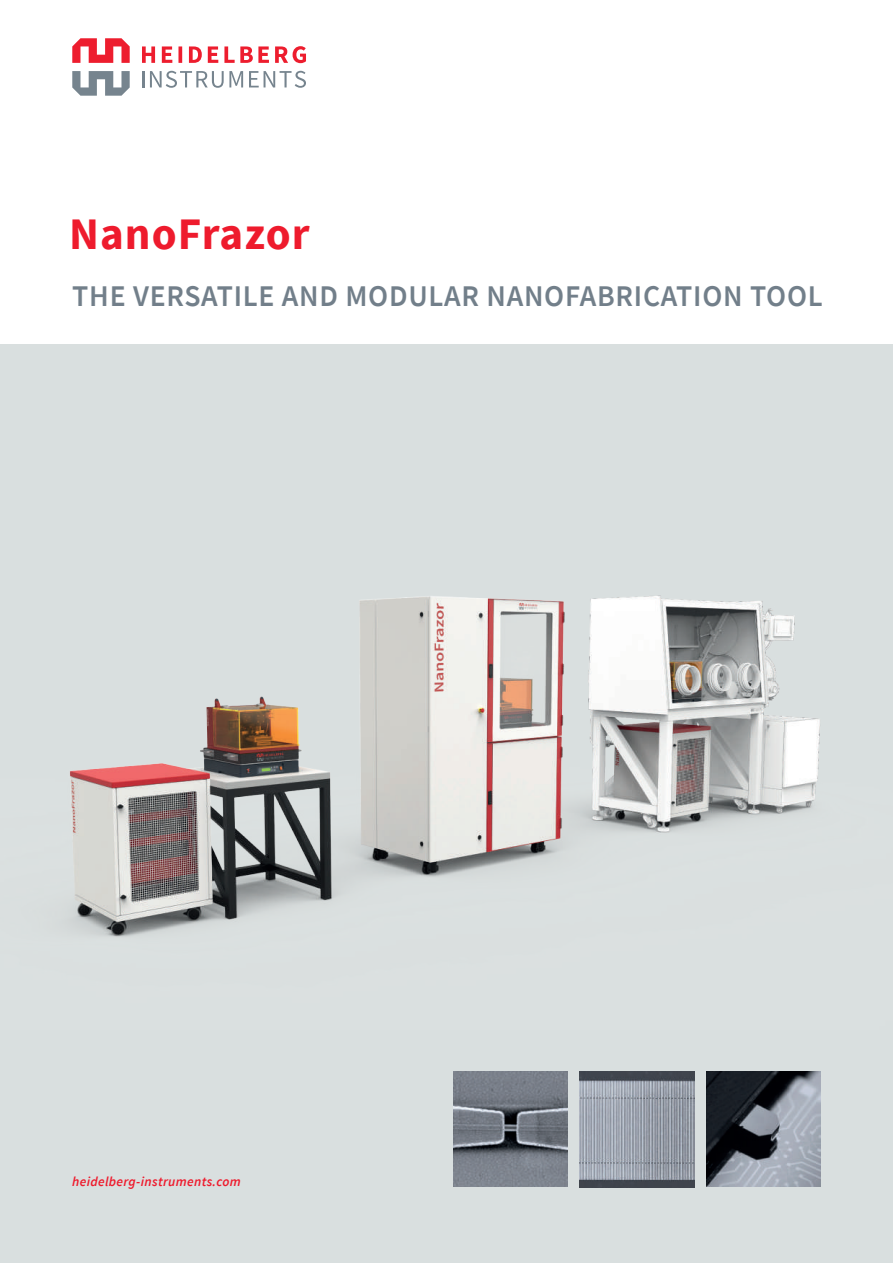
<style>
.page{position:relative;width:893px;height:1263px;background:#fff}
.page>*{position:absolute;margin:0;border:0;box-sizing:border-box;transform-origin:0 0}
.t1{font:700 45px "Source Sans Pro";letter-spacing:.025em;color:#ee1b2d}
.t2{font:600 30px "Source Sans Pro";letter-spacing:.025em;color:#727f8a}
.t3{font:italic 600 13.5px "Source Sans Pro";letter-spacing:.025em;color:#ee1b2d}
</style>
<div class="page">
<div style="left:0;top:344px;width:893px;height:919px;background:#d9dfdf"></div>
<img style="left:580px;top:1071px;width:114px;height:116px">
<img style="left:707px;top:1071px;width:114px;height:115px">
<img style="left:453px;top:1071px;width:114px;height:115px">
<img style="left:70px;top:595px;width:750px;height:342px">
<svg style="left:72px;top:71px;width:58px;height:25px"></svg>
<svg style="left:142px;top:71px;width:2px;height:16px"></svg>
<svg style="left:150px;top:71px;width:93px;height:17px"></svg>
<svg style="left:249px;top:71px;width:57px;height:17px"></svg>
<svg style="left:72px;top:38px;width:234px;height:25px"></svg>
<h1 class="t1" style="left:69px;top:203px;width:242px">NanoFrazor</h1>
<p class="t2" style="left:72px;top:276px;width:752px">THE VERSATILE AND MODULAR NANOFABRICATION TOOL</p>
<p class="t3" style="left:72px;top:1173px;width:170px">heidelberg-instruments.com</p>
</div>
